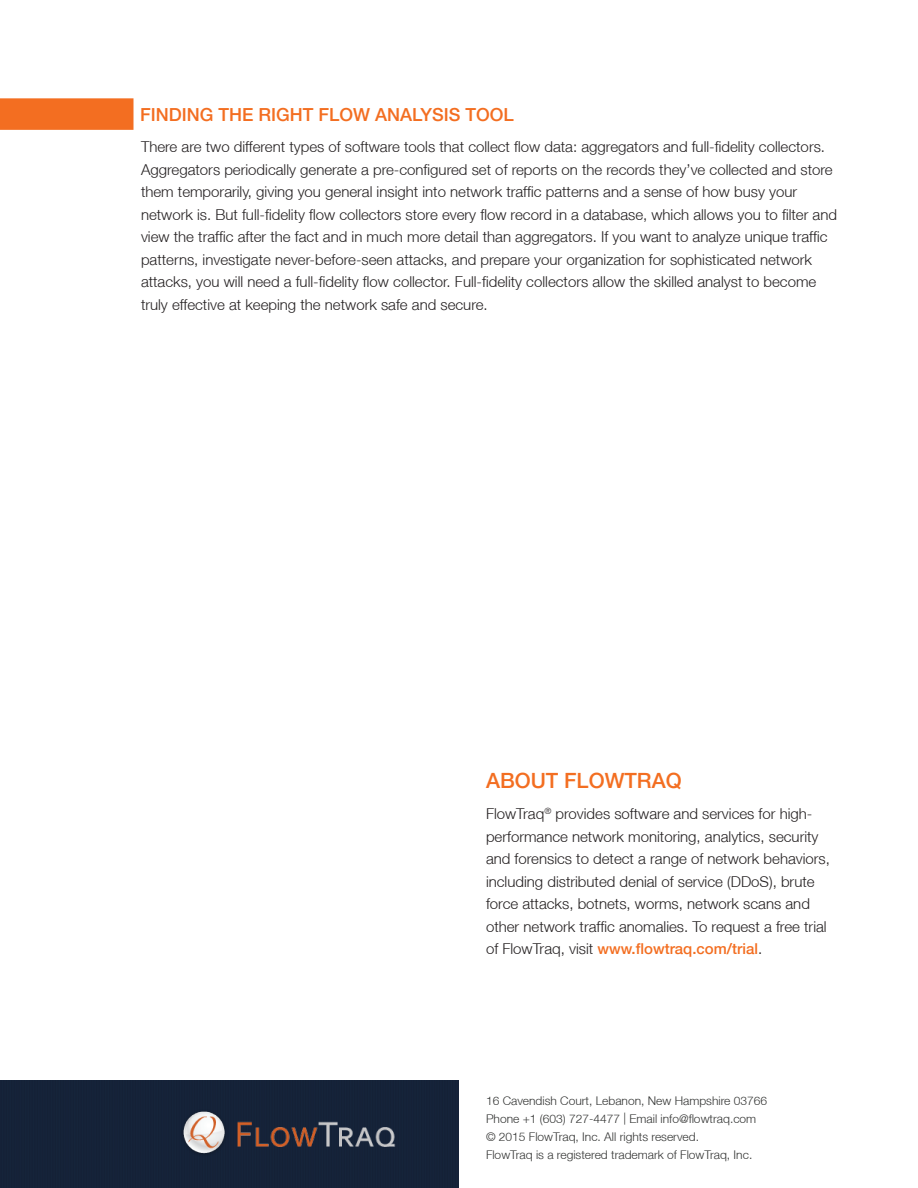
<style>
.page{position:relative;width:918px;height:1188px;background:#fff}
.page>*{position:absolute;margin:0;border:0;box-sizing:border-box;transform-origin:0 0}
.t1{font:500 21px "Helvetica Neue LT";color:#f36e21}
.t2{font:500 18px "Helvetica Neue LT";color:#f36e21}
.t3{font:300 15px/22.5px "Helvetica Neue LT";color:#231f20}
.t4{font:300 12px/18px "Helvetica Neue LT";color:#323332}
.s1{font-weight:500;color:#f36e21}
</style>
<div class="page">
<div style="left:0;top:1080px;width:459px;height:108px;background:#152238"></div>
<img style="left:180px;top:1095px;width:216px;height:81px">
<div style="left:0;top:98px;width:134px;height:32px;background:#f36e21"></div>
<p class="t2" style="left:110px;top:104px;width:405px">3. FINDING THE RIGHT FLOW ANALYSIS TOOL</p>
<p class="t3" style="left:141px;top:135px;width:698px">There are two different types of software tools that collect flow data: aggregators and full-fidelity collectors.<br>Aggregators periodically generate a pre-configured set of reports on the records they’ve collected and store them temporarily, giving you general insight into network traffic patterns and a sense of how busy your network is. But full-fidelity flow collectors store every flow record in a database, which allows you to filter and view the traffic after the fact and in much more detail than aggregators. If you want to analyze unique traffic patterns, investigate never-before-seen attacks, and prepare your organization for sophisticated network attacks, you will need a full-fidelity flow collector. Full-fidelity collectors allow the skilled analyst to become truly effective at keeping the network safe and secure.</p>
<h1 class="t1" style="left:486px;top:768px;width:197px">ABOUT FLOWTRAQ</h1>
<p class="t3" style="left:486px;top:802px;width:346px">FlowTraq<sup>®</sup> provides software and services for high&shy;performance network monitoring, analytics, security and forensics to detect a range of network behaviors, including distributed denial of service (DDoS), brute force attacks, botnets, worms, network scans and other network traffic anomalies. To request a free trial of FlowTraq, visit <span class="s1">www.flowtraq.com/trial</span>.</p>
<p class="t4" style="left:486px;top:1092px;width:283px">16 Cavendish Court, Lebanon, New Hampshire 03766<br>Phone +1 (603) 727-4477 | Email info@flowtraq.com © 2015 FlowTraq, Inc. All rights reserved.<br>FlowTraq is a registered trademark of FlowTraq, Inc.</p>
</div>
